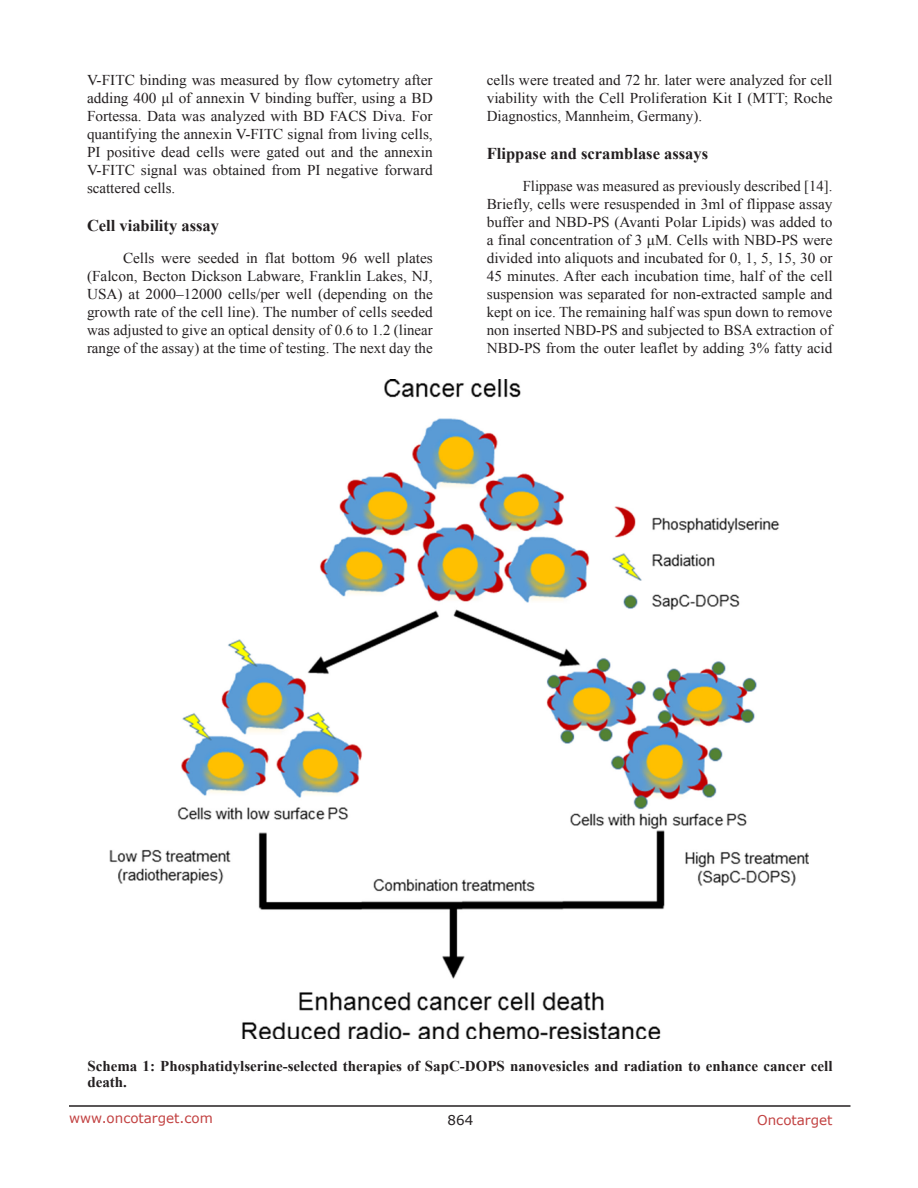
<style>
.page{position:relative;width:918px;height:1188px;background:#fff}
.page>*{position:absolute;margin:0;border:0;box-sizing:border-box;transform-origin:0 0}
.SubHeading{font:700 16.5px "Times New Roman";color:#231f20}
.BodyText{font:15px/18px "Times New Roman";color:#231f20;text-align:justify}
.Figuretrx{font:700 15px/16.2px "Times New Roman";color:#231f20}
.t1{font:13.5px "Verdana";color:#c24141}
.t2{font:13.5px "Verdana";color:#231f20}
</style>
<div class="page">
<hr style="left:69px;top:1105px;width:781px;height:2px;background:#231f20">
<img style="left:109px;top:380px;width:700px;height:659px">
<p class="BodyText" style="left:87px;top:71px;width:347px">V-FITC binding was measured by flow cytometry after adding 400 μl of annexin V binding buffer, using a BD Fortessa. Data was analyzed with BD FACS Diva. For quantifying the annexin V-FITC signal from living cells, PI positive dead cells were gated out and the annexin V-FITC signal was obtained from PI negative forward scattered cells.</p>
<p class="SubHeading" style="left:87px;top:214px;width:134px">Cell viability assay</p>
<p class="BodyText" style="left:87px;top:248px;width:347px;text-indent:36px">Cells were seeded in flat bottom 96 well plates (Falcon, Becton Dickson Labware, Franklin Lakes, NJ, USA) at 2000–12000 cells/per well (depending on the growth rate of the cell line). The number of cells seeded was adjusted to give an optical density of 0.6 to 1.2 (linear range of the assay) at the time of testing. The next day the</p>
<p class="BodyText" style="left:487px;top:71px;width:347px">cells were treated and 72 hr. later were analyzed for cell viability with the Cell Proliferation Kit I (MTT; Roche Diagnostics, Mannheim, Germany).</p>
<p class="SubHeading" style="left:487px;top:142px;width:223px">Flippase and scramblase assays</p>
<p class="BodyText" style="left:487px;top:176px;width:347px;text-indent:36px">Flippase was measured as previously described [14].<br>Briefly, cells were resuspended in 3ml of flippase assay buffer and NBD-PS (Avanti Polar Lipids) was added to a final concentration of 3 μM. Cells with NBD-PS were divided into aliquots and incubated for 0, 1, 5, 15, 30 or 45 minutes. After each incubation time, half of the cell suspension was separated for non-extracted sample and kept on ice. The remaining half was spun down to remove non inserted NBD-PS and subjected to BSA extraction of NBD-PS from the outer leaflet by adding 3% fatty acid</p>
<p class="Figuretrx" style="left:87px;top:1058px;width:747px">Schema 1: Phosphatidylserine-selected therapies of SapC-DOPS nanovesicles and radiation to enhance cancer cell death.</p>
<p class="t1" style="left:69px;top:1109px;width:145px">www.oncotarget.com</p>
<p class="t2" style="left:448px;top:1111px;width:27px">864</p>
<p class="t1" style="left:757px;top:1111px;width:77px">Oncotarget</p>
</div>
